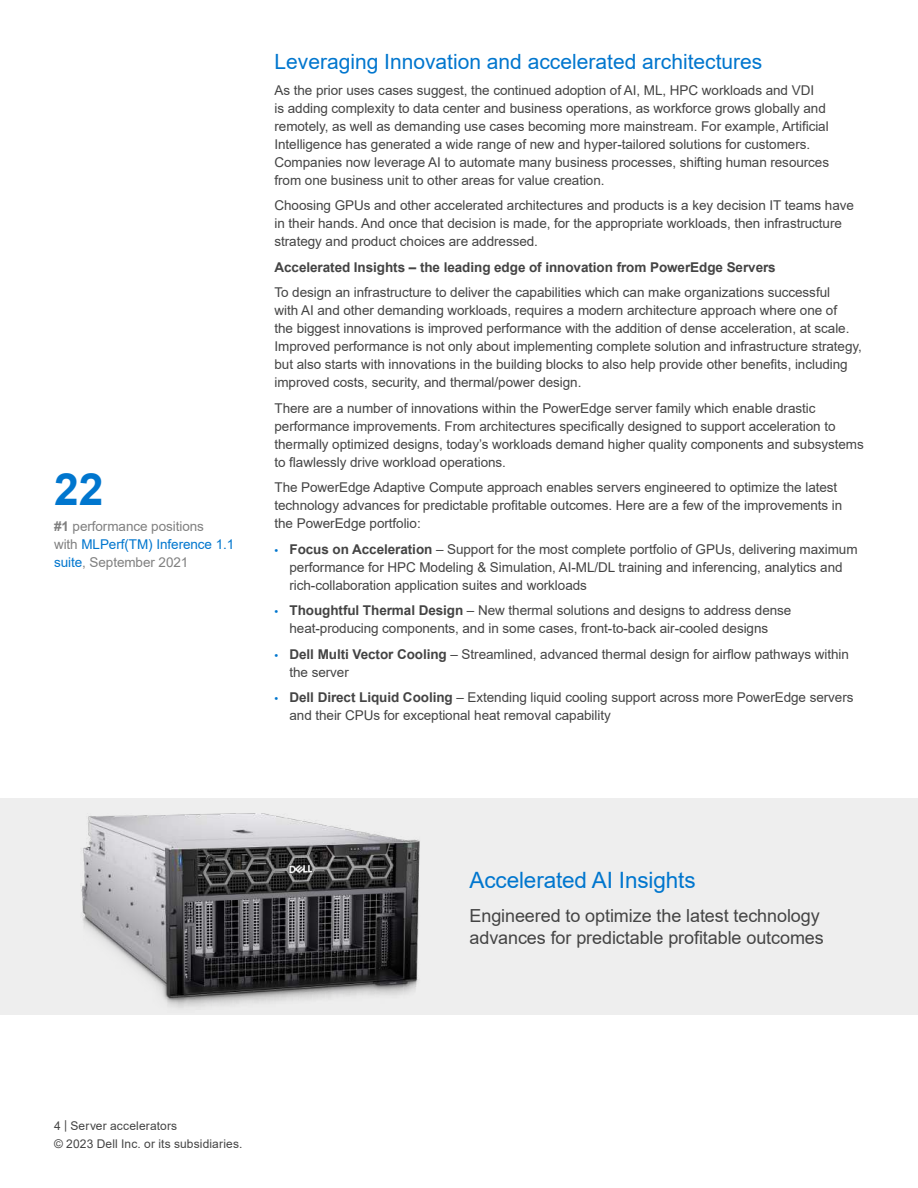
<style>
.page{position:relative;width:918px;height:1188px;background:#fff}
.page>*{position:absolute;margin:0;border:0;box-sizing:border-box;transform-origin:0 0}
.t1{font:700 44.4px "Arial";color:#0076ce}
.t2{font:22.5px "Arial";letter-spacing:-.005em;color:#0076ce}
.t3{font:21px "Arial";color:#0076ce}
.t4{font:18px/22.5px "Arial";letter-spacing:-.005em;color:#444}
.t5{font:13.5px/18px "Arial";letter-spacing:-.005em;color:#444}
.t6{font:13.5px/18px "Arial";letter-spacing:-.005em;color:#808080}
.t7{font:700 13.5px "Arial";letter-spacing:-.005em;color:#444}
.t8{font:12px/18px "Arial";letter-spacing:.015em;color:#444}
.s1{font-weight:700}
.s2{color:#0076ce}
.s3{font-family:"Myriad Pro";color:#0076ce}
</style>
<div class="page">
<div style="left:0;top:798px;width:918px;height:217px;background:#eee"></div>
<img style="left:81px;top:814px;width:339px;height:194px">
<h1 class="t1" style="left:54px;top:458px;width:51px">22</h1>
<p class="t6" style="left:54px;top:517px;width:182px"><span class="s1">#1</span> performance positions<br>with <span class="s2">MLPerf(TM) Inference 1.1 suite</span>, September 2021</p>
<h3 class="t3" style="left:274px;top:47px;width:489px">Leveraging Innovation and accelerated architectures</h3>
<p class="t5" style="left:274px;top:81px;width:556px">As the prior uses cases suggest, the continued adoption of AI, ML, HPC workloads and VDI<br>is adding complexity to data center and business operations, as workforce grows globally and remotely, as well as demanding use cases becoming more mainstream. For example, Artificial Intelligence has generated a wide range of new and hyper-tailored solutions for customers.<br>Companies now leverage AI to automate many business processes, shifting human resources from one business unit to other areas for value creation.</p>
<p class="t5" style="left:274px;top:196px;width:581px">Choosing GPUs and other accelerated architectures and products is a key decision IT teams have in their hands. And once that decision is made, for the appropriate workloads, then infrastructure strategy and product choices are addressed.</p>
<p class="t7" style="left:274px;top:258px;width:503px">Accelerated Insights – the leading edge of innovation from PowerEdge Servers</p>
<p class="t5" style="left:274px;top:283px;width:589px">To design an infrastructure to deliver the capabilities which can make organizations successful<br>with AI and other demanding workloads, requires a modern architecture approach where one of<br>the biggest innovations is improved performance with the addition of dense acceleration, at scale.<br>Improved performance is not only about implementing complete solution and infrastructure strategy, but also starts with innovations in the building blocks to also help provide other benefits, including improved costs, security, and thermal/power design.</p>
<p class="t5" style="left:274px;top:399px;width:591px">There are a number of innovations within the PowerEdge server family which enable drastic performance improvements. From architectures specifically designed to support acceleration to thermally optimized designs, today’s workloads demand higher quality components and subsystems to flawlessly drive workload operations.</p>
<p class="t5" style="left:274px;top:478px;width:569px">The PowerEdge Adaptive Compute approach enables servers engineered to optimize the latest technology advances for predictable profitable outcomes. Here are a few of the improvements in the PowerEdge portfolio:</p>
<p class="t5" style="left:290px;top:540px;width:570px;text-indent:-15px"><span class="s3">•</span> <span class="s1">Focus on Acceleration</span> – Support for the most complete portfolio of GPUs, delivering maximum performance for HPC Modeling &amp; Simulation, AI-ML/DL training and inferencing, analytics and rich-collaboration application suites and workloads</p>
<p class="t5" style="left:290px;top:601px;width:503px;text-indent:-15px"><span class="s3">•</span> <span class="s1">Thoughtful Thermal Design</span> – New thermal solutions and designs to address dense heat-producing components, and in some cases, front-to-back air-cooled designs</p>
<p class="t5" style="left:290px;top:645px;width:561px;text-indent:-15px"><span class="s3">•</span> <span class="s1">Dell Multi Vector Cooling</span> – Streamlined, advanced thermal design for airflow pathways within the server</p>
<p class="t5" style="left:290px;top:688px;width:566px;text-indent:-15px"><span class="s3">•</span> <span class="s1">Dell Direct Liquid Cooling</span> – Extending liquid cooling support across more PowerEdge servers and their CPUs for exceptional heat removal capability</p>
<h2 class="t2" style="left:470px;top:864px;width:228px">Accelerated AI Insights</h2>
<h3 class="t4" style="left:470px;top:904px;width:356px">Engineered to optimize the latest technology advances for predictable profitable outcomes</h3>
<p class="t8" style="left:54px;top:1117px;width:190px">4 | Server accelerators<br>© 2023 Dell Inc. or its subsidiaries.</p>
</div>
